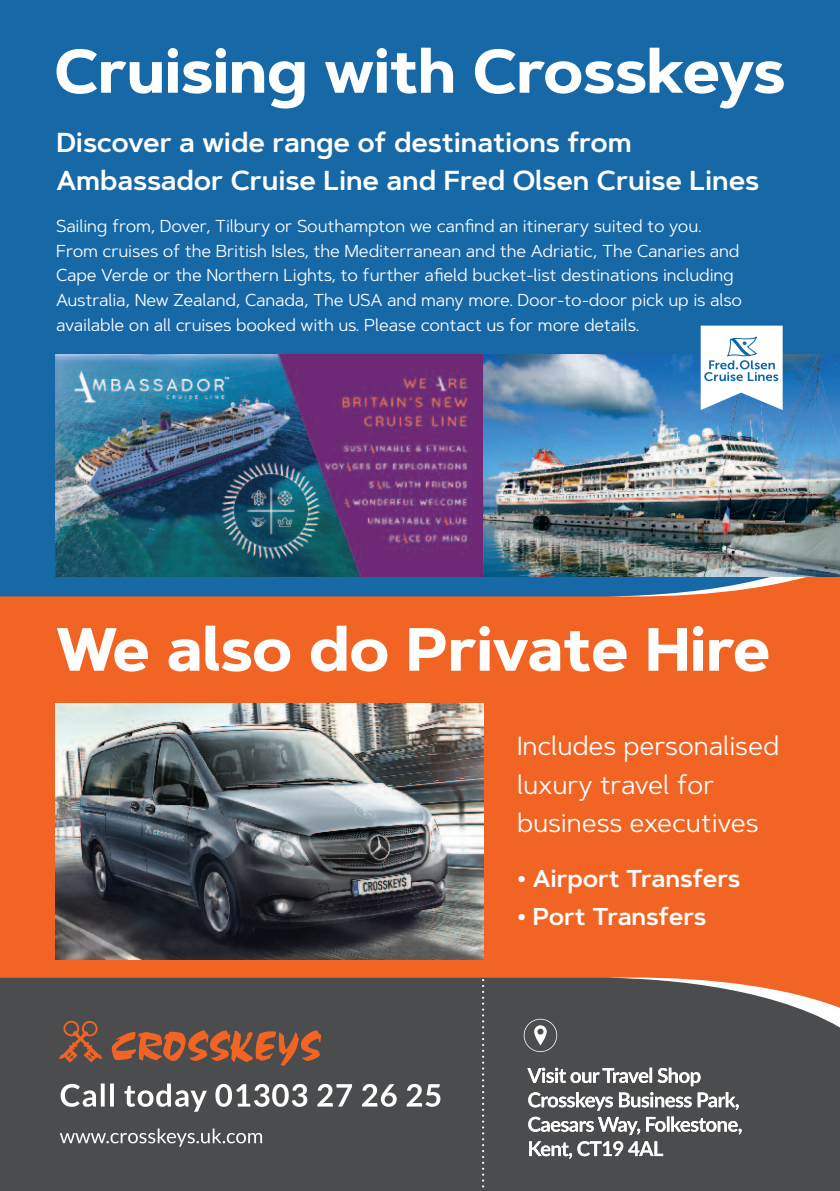
<style>
.page{position:relative;width:840px;height:1191px;background:#fff}
.page>*{position:absolute;margin:0;border:0;box-sizing:border-box;transform-origin:0 0}
.t1{font:700 60.8px "Artegra Sans";color:#fff}
.t2{font:600 27.4px/38.6px "Artegra Sans";letter-spacing:-.005em;color:#fff}
.t3{font:26.4px/38.6px "Artegra Sans";letter-spacing:-.005em;color:#fff}
.t4{font:600 24.4px "Artegra Sans";letter-spacing:-.005em;color:#fff}
.t5{font:17.2px/24.8px "Artegra Sans";letter-spacing:-.01em;color:#fff}
</style>
<div class="page">
<div style="left:0;top:548px;width:839px;height:492px;background:#f26423"></div>
<div style="left:0;top:977px;width:839px;height:214px;background:#4b4c4d"></div>
<svg style="left:482px;top:979px;width:2px;height:212px"></svg>
<svg style="left:112px;top:1028px;width:209px;height:38px;background:#8e553b"></svg>
<svg style="left:59px;top:1020px;width:43px;height:42px;background:#7d5340"></svg>
<svg style="left:61px;top:1083px;width:379px;height:28px"></svg>
<svg style="left:523px;top:1018px;width:34px;height:34px"></svg>
<svg style="left:60px;top:1128px;width:202px;height:18px;background:#707071"></svg>
<svg style="left:527px;top:1067px;width:173px;height:19px"></svg>
<svg style="left:528px;top:1092px;width:210px;height:18px"></svg>
<svg style="left:528px;top:1116px;width:213px;height:19px"></svg>
<svg style="left:529px;top:1141px;width:133px;height:18px"></svg>
<svg style="left:605px;top:977px;width:234px;height:67px;background:#73625a"></svg>
<div style="left:0;top:0;width:839px;height:596px;background:#1668a6"></div>
<img style="left:56px;top:354px;width:783px;height:222px">
<svg style="left:700px;top:326px;width:82px;height:84px"></svg>
<img style="left:56px;top:704px;width:427px;height:255px">
<h1 class="t1" style="left:55px;top:36px;width:731px">Cruising with Crosskeys</h1>
<h2 class="t2" style="left:56px;top:123px;width:704px">Discover a wide range of destinations from<br>Ambassador Cruise Line and Fred Olsen Cruise Lines</h2>
<p class="t5" style="left:56px;top:213px;width:687px">Sailing from, Dover, Tilbury or Southampton we canfind an itinerary suited to you.<br>From cruises of the British Isles, the Mediterranean and the Adriatic, The Canaries and Cape Verde or the Northern Lights, to further afield bucket-list destinations including Australia, New Zealand, Canada, The USA and many more. Door-to-door pick up is also available on all cruises booked with us. Please contact us for more details.</p>
<h1 class="t1" style="left:56px;top:614px;width:714px">We also do Private Hire</h1>
<h3 class="t3" style="left:516px;top:726px;width:263px">Includes personalised luxury travel for business executives</h3>
<h3 class="t4" style="left:516px;top:864px;width:224px">• Airport Transfers</h3>
<h3 class="t4" style="left:516px;top:902px;width:191px">• Port Transfers</h3>
</div>
